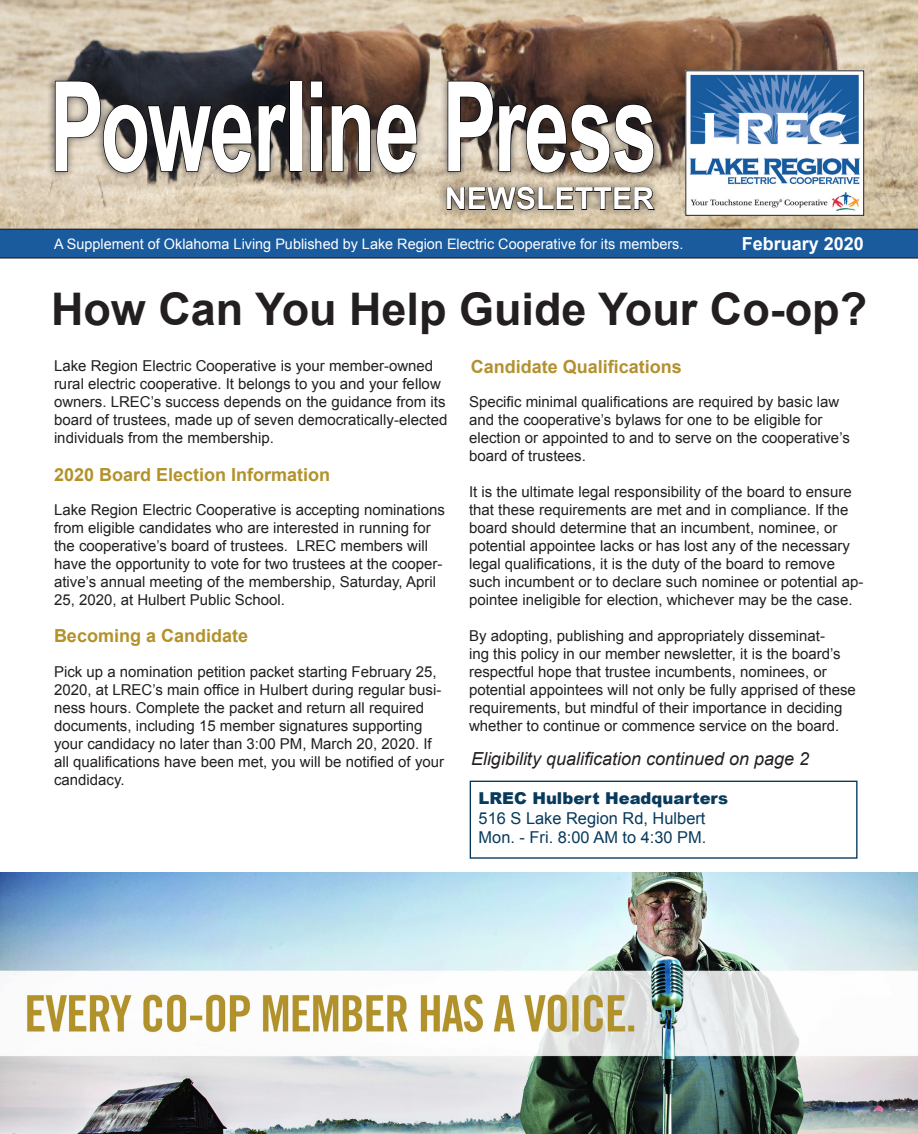
<style>
.page{position:relative;width:918px;height:1134px;background:#fff}
.page>*{position:absolute;margin:0;border:0;box-sizing:border-box;transform-origin:0 0}
.Headline{font:700 125.25px "Arial";letter-spacing:-.02em;color:#fff;scale:.65 1}
.t1{font:700 45px "Arial";color:#231f20}
.t2{font:700 30.45px "Arial";color:#fff}
.t3{font:700 18px "Arial";color:#b3922b}
.t4{font:italic 18px "Arial";color:#231f20}
.t5{font:700 18px "Arial";color:#b3912f}
.t6{font:700 18px "Arial";color:#fffffb}
.t7{font:700 18px "Arial";color:#fff}
.t8{font:16.35px "Arial";color:#083a5c}
.t9{font:900 16.35px "Arial";color:#083a5c}
.t10{font:15px/18px "Arial";color:#231f20}
.t11{font:14.4px "Arial";color:#fff}
</style>
<div class="page">
<img style="left:0;top:0;width:918px;height:229px">
<img style="left:687px;top:72px;width:175px;height:142px">
<div style="left:685px;top:70px;width:179px;height:146px;border:1px solid #231f20"></div>
<div style="left:46px;top:72px;width:617px;height:110px;background:#231f20;opacity:.75"></div>
<svg style="left:54px;top:80px;width:233px;height:94px;background:#484544"></svg>
<div style="left:289px;top:81px;width:13px;height:91px;border:1px solid #000"></div>
<svg style="left:310px;top:80px;width:13px;height:92px"></svg>
<svg style="left:330px;top:103px;width:88px;height:71px;background:#4b413b"></svg>
<svg style="left:447px;top:80px;width:208px;height:94px;background:#4f423b"></svg>
<div style="left:437px;top:178px;width:226px;height:42px;background:#231f20;opacity:.75"></div>
<svg style="left:446px;top:186px;width:209px;height:25px;background:#7d7364"></svg>
<svg style="left:0;top:229px;width:918px;height:30px;background:#1e5997"></svg>
<img style="left:0;top:873px;width:918px;height:261px">
<div style="left:470px;top:781px;width:388px;height:78px;border:1px solid #083a5c"></div>
<p class="Headline" style="left:50px;top:44px;width:936px">Powerline Press</p>
<p class="t2" style="left:445px;top:178px;width:211px">NEWSLETTER</p>
<p class="t11" style="left:54px;top:234px;width:631px">A Supplement of Oklahoma Living Published by Lake Region Electric Cooperative for its members.</p>
<p class="t7" style="left:742px;top:232px;width:124px">February 2020</p>
<p class="t1" style="left:51px;top:280px;width:818px">How Can You Help Guide Your Co-op?</p>
<p class="t6" style="left:772px;top:229px;width:134px">December 2019</p>
<p class="t10" style="left:54px;top:357px;width:395px">Lake Region Electric Cooperative is your member-owned rural electric cooperative. It belongs to you and your fellow owners. LREC’s success depends on the guidance from its board of trustees, made up of seven democratically-elected individuals from the membership.</p>
<p class="t3" style="left:54px;top:463px;width:278px">2020 Board Election Information</p>
<p class="t10" style="left:54px;top:501px;width:392px">Lake Region Electric Cooperative is accepting nominations from eligible candidates who are interested in running for the cooperative’s board of trustees. LREC members will have the opportunity to vote for two trustees at the cooper&shy;ative’s annual meeting of the membership, Saturday, April 25, 2020, at Hulbert Public School.</p>
<p class="t3" style="left:54px;top:624px;width:196px">Becoming a Candidate</p>
<p class="t10" style="left:54px;top:663px;width:392px">Pick up a nomination petition packet starting February 25, 2020, at LREC’s main office in Hulbert during regular busi&shy;ness hours. Complete the packet and return all required documents, including 15 member signatures supporting your candidacy no later than 3:00 PM, March 20, 2020. If all qualifications have been met, you will be notified of your candidacy.</p>
<p class="t5" style="left:471px;top:354px;width:212px">Candidate Qualifications</p>
<p class="t10" style="left:469px;top:393px;width:382px">Specific minimal qualifications are required by basic law and the cooperative’s bylaws for one to be eligible for election or appointed to and to serve on the cooperative’s board of trustees.</p>
<p class="t10" style="left:469px;top:483px;width:396px">It is the ultimate legal responsibility of the board to ensure that these requirements are met and in compliance. If the board should determine that an incumbent, nominee, or potential appointee lacks or has lost any of the necessary legal qualifications, it is the duty of the board to remove such incumbent or to declare such nominee or potential ap&shy;pointee ineligible for election, whichever may be the case.</p>
<p class="t10" style="left:469px;top:627px;width:388px">By adopting, publishing and appropriately disseminat-<br>ing this policy in our member newsletter, it is the board’s respectful hope that trustee incumbents, nominees, or potential appointees will not only be fully apprised of these requirements, but mindful of their importance in deciding whether to continue or commence service on the board.</p>
<p class="t4" style="left:471px;top:747px;width:340px">Eligibility qualification continued on page 2</p>
<p class="t9" style="left:479px;top:786px;width:251px">LREC Hulbert Headquarters</p>
<p class="t8" style="left:479px;top:807px;width:228px">516 S Lake Region Rd, Hulbert</p>
<p class="t8" style="left:479px;top:827px;width:229px">Mon. - Fri. 8:00 AM to 4:30 PM.</p>
</div>
